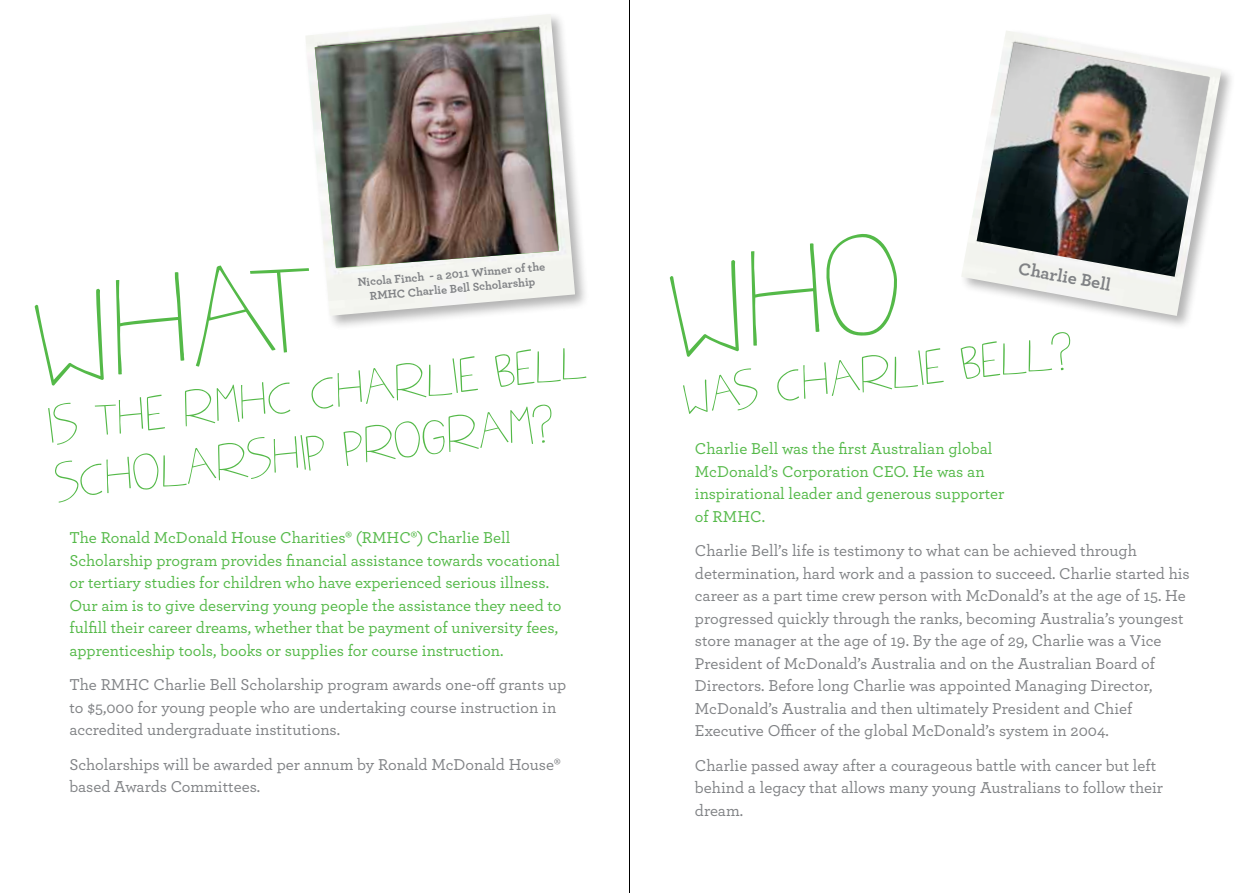
<style>
.page{position:relative;width:1259px;height:893px;background:#fff}
.page>*{position:absolute;margin:0;border:0;box-sizing:border-box;transform-origin:0 0}
.t1{font:135px "Singela";color:#54b948}
.t2{font:48px/57.6px "Singela";color:#54b948}
.t3{font:700 18px "Archer Pro";color:#808285}
.t4{font:500 16.5px/22.5px "Archer Pro";color:#808285}
.t5{font:500 16.5px/22.5px "Archer Pro";color:#54b948}
.t6{font:700 12px/14.4px "Archer Pro";color:#808285;text-align:center}
</style>
<div class="page">
<div style="left:958px;top:28px;width:277px;height:302px;background:#000;opacity:.3"></div>
<img style="left:961px;top:30px;width:260px;height:286px">
<hr style="left:629px;top:0;width:1px;height:893px;background:#000">
<img style="left:976px;top:42px;width:233px;height:235px">
<div style="left:303px;top:12px;width:287px;height:318px;background:#000;opacity:.3"></div>
<img style="left:305px;top:14px;width:270px;height:302px">
<img style="left:315px;top:30px;width:243px;height:238px">
<h1 class="t1" style="left:29px;top:260px;width:285px;rotate:-7deg">What</h1>
<p class="t6" style="left:357px;top:275px;width:190px;rotate:-5deg">Nicola Finch - a 2011 Winner of the<br>RMHC Charlie Bell Scholarship</p>
<h2 class="t2" style="left:46px;top:397px;width:543px;rotate:-7deg">is the RMHC Char lie Bell<br>Sch olar ship Pr ogr am?</h2>
<p class="t5" style="left:69px;top:526px;width:493px;text-indent:341px">®) Charlie Bell Scholarship program provides financial assistance towards vocational or tertiary studies for children who have experienced serious illness.<br>Our aim is to give deserving young people the assistance they need to fulfill their career dreams, whether that be payment of university fees, apprenticeship tools, books or supplies for course instruction.</p>
<p class="t4" style="left:69px;top:673px;width:45px">The RMHC</p>
<p class="t5" style="left:69px;top:526px;width:306px">The Ronald McDonald House Charities® (RMHC</p>
<p class="t4" style="left:69px;top:673px;width:498px;text-indent:84px">Charlie Bell Scholarship program awards one-off grants up to $5,000 for young people who are undertaking course instruction in accredited undergraduate institutions.</p>
<p class="t4" style="left:69px;top:752px;width:492px">Scholarships will be awarded per annum by Ronald McDonald House® based Awards Committees.</p>
<p class="t3" style="left:1021px;top:254px;width:95px;rotate:10deg">Charlie Bell</p>
<h2 class="t2" style="left:681px;top:369px;width:394px;rotate:-7deg">was Char lie Bell?</h2>
<p class="t5" style="left:695px;top:437px;width:311px">Charlie Bell was the first Australian global McDonald’s Corporation CEO. He was an inspirational leader and generous supporter of RMHC</p>
<p class="t5" style="left:762px;top:504px;width:5px">.</p>
<p class="t4" style="left:695px;top:539px;width:496px">Charlie Bell’s life is testimony to what can be achieved through determination, hard work and a passion to succeed. Charlie started his career as a part time crew person with McDonald’s at the age of 15. He progressed quickly through the ranks, becoming Australia’s youngest store manager at the age of 19. By the age of 29, Charlie was a Vice President of McDonald’s Australia and on the Australian Board of Directors. Before long Charlie was appointed Managing Director, McDonald’s Australia and then ultimately President and Chief Executive Officer of the global McDonald’s system in 2004.</p>
<p class="t4" style="left:695px;top:753px;width:469px">Charlie passed away after a courageous battle with cancer but left behind a legacy that allows many young Australians to follow their dream.</p>
</div>
